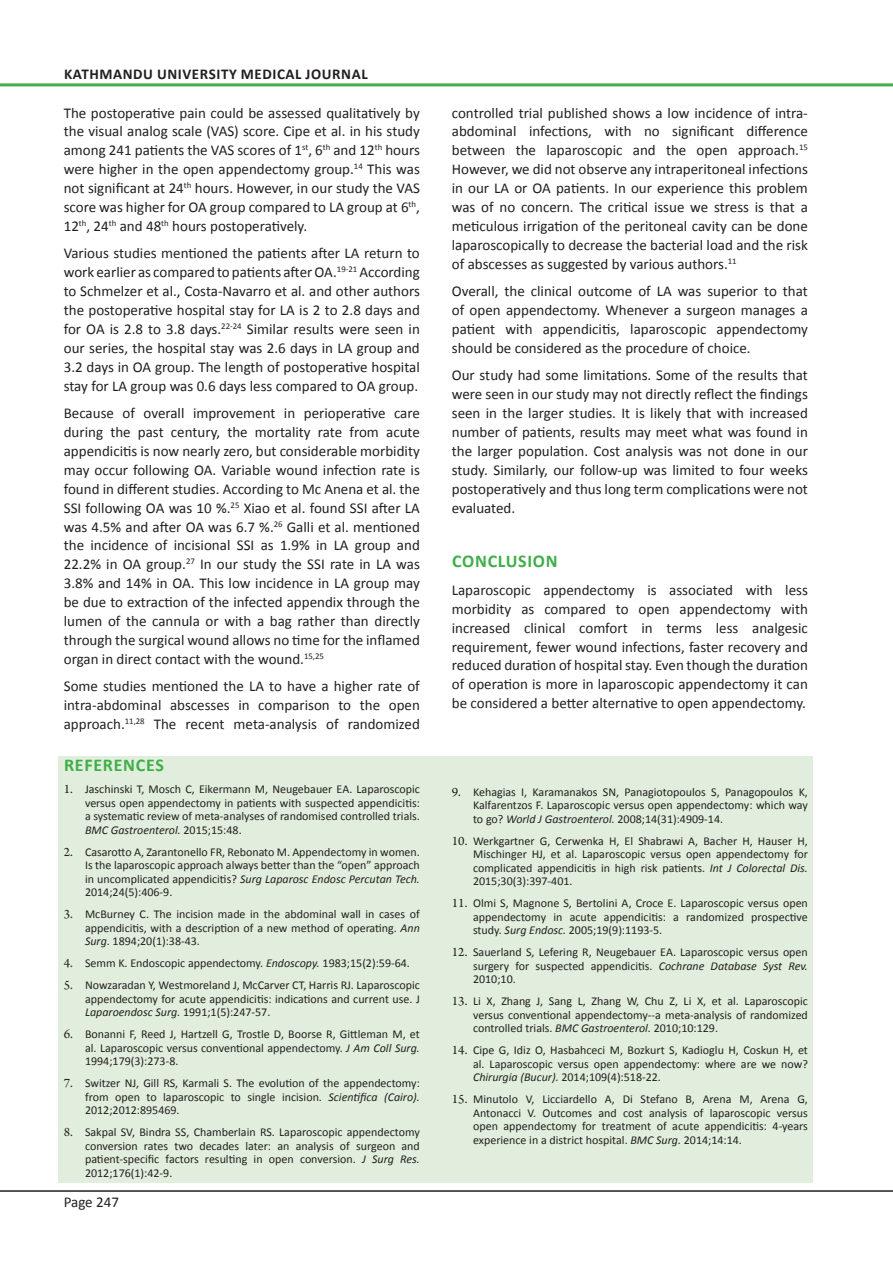
<style>
.page{position:relative;width:893px;height:1263px;background:#fff}
.page>*{position:absolute;margin:0;border:0;box-sizing:border-box;transform-origin:0 0}
.Heading_2_-_Sub_head{font:700 18px "Calibri";letter-spacing:.04em;color:#40ae49}
.Normal_Text{font:700 18px "Calibri";letter-spacing:.04em;color:#40ae49}
.Normal_Text-2{font:15px/18.9px "Calibri";color:#231f20;text-align:justify}
.t1{font:700 15px "Calibri";letter-spacing:.04em;color:#231f20}
.Refrence_Text{font:12px/13.5px "Calibri";color:#231f20;text-align:justify}
.s1{font-family:"Arno Pro";font-size:13.5px}
.s2{font-style:italic}
</style>
<div class="page">
<hr style="left:0;top:1190px;width:893px;height:2px;background:#231f20">
<hr style="left:0;top:83px;width:893px;height:3px;background:#40ae49">
<div style="left:58px;top:756px;width:754px;height:427px;background:#e1eedd"></div>
<p class="t1" style="left:64px;top:64px;width:305px">KATHMANDU UNIVERSITY MEDICAL JOURNAL</p>
<p class="Normal_Text-2" style="left:64px;top:103px;width:358px">The postoperative pain could be assessed qualitatively by the visual analog scale (VAS) score. Cipe et al. in his study among 241 patients the VAS scores of 1<sup>st</sup>, 6<sup>th</sup> and 12<sup>th</sup> hours were higher in the open appendectomy group.<sup>14</sup> This was not significant at 24<sup>th</sup> hours. However, in our study the VAS score was higher for OA group compared to LA group at 6<sup>th</sup>, 12<sup>th</sup>, 24<sup>th</sup> and 48<sup>th</sup> hours postoperatively.</p>
<p class="Normal_Text-2" style="left:64px;top:244px;width:358px">Various studies mentioned the patients after LA return to work earlier as compared to patients after OA.<sup>19-21</sup> According to Schmelzer et al., Costa-Navarro et al. and other authors the postoperative hospital stay for LA is 2 to 2.8 days and for OA is 2.8 to 3.8 days.<sup>22-24</sup> Similar results were seen in our series, the hospital stay was 2.6 days in LA group and 3.2 days in OA group. The length of postoperative hospital stay for LA group was 0.6 days less compared to OA group.</p>
<p class="Normal_Text-2" style="left:64px;top:404px;width:358px">Because of overall improvement in perioperative care during the past century, the mortality rate from acute appendicitis is now nearly zero, but considerable morbidity may occur following OA. Variable wound infection rate is found in different studies. According to Mc Anena et al. the SSI following OA was 10 %.<sup>25</sup> Xiao et al. found SSI after LA was 4.5% and after OA was 6.7 %.<sup>26</sup> Galli et al. mentioned the incidence of incisional SSI as 1.9% in LA group and 22.2% in OA group.<sup>27</sup> In our study the SSI rate in LA was 3.8% and 14% in OA. This low incidence in LA group may be due to extraction of the infected appendix through the lumen of the cannula or with a bag rather than directly through the surgical wound allows no time for the inflamed organ in direct contact with the wound.<sup>15,25</sup></p>
<p class="Normal_Text-2" style="left:64px;top:677px;width:358px">Some studies mentioned the LA to have a higher rate of intra-abdominal abscesses in comparison to the open approach.<sup>11,28</sup> The recent meta-analysis of randomized</p>
<p class="Normal_Text" style="left:64px;top:753px;width:101px">REFERENCES</p>
<p class="Refrence_Text" style="left:85px;top:782px;width:336px;text-indent:-21px"><span class="s1">1.</span> Jaschinski T, Mosch C, Eikermann M, Neugebauer EA. Laparoscopic versus open appendectomy in patients with suspected appendicitis: a systematic review of meta-analyses of randomised controlled trials.<br><span class="s2">BMC Gastroenterol.</span> 2015;15:48.</p>
<p class="Refrence_Text" style="left:85px;top:845px;width:336px;text-indent:-21px"><span class="s1">2.</span> Casarotto A, Zarantonello FR, Rebonato M. Appendectomy in women.<br>Is the laparoscopic approach always better than the “open” approach in uncomplicated appendicitis? <span class="s2">Surg Laparosc Endosc Percutan Tech.<br></span>2014;24(5):406-9.</p>
<p class="Refrence_Text" style="left:85px;top:907px;width:336px;text-indent:-21px"><span class="s1">3.</span> McBurney C. The incision made in the abdominal wall in cases of appendicitis, with a description of a new method of operating. <span class="s2">Ann Surg</span>. 1894;20(1):38-43.</p>
<p class="Refrence_Text" style="left:64px;top:956px;width:348px"><span class="s1">4.</span> Semm K. Endoscopic appendectomy. <span class="s2">Endoscopy.</span> 1983;15(2):59-64.</p>
<p class="Refrence_Text" style="left:85px;top:978px;width:336px;text-indent:-21px"><span class="s1">5.</span> Nowzaradan Y, Westmoreland J, McCarver CT, Harris RJ. Laparoscopic appendectomy for acute appendicitis: indications and current use. J <span class="s2">Laparoendosc Surg.</span> 1991;1(5):247-57.</p>
<p class="Refrence_Text" style="left:85px;top:1027px;width:336px;text-indent:-21px"><span class="s1">6.</span> Bonanni F, Reed J, Hartzell G, Trostle D, Boorse R, Gittleman M, et al. Laparoscopic versus conventional appendectomy. <span class="s2">J Am Coll Surg.<br></span>1994;179(3):273-8.</p>
<p class="Refrence_Text" style="left:85px;top:1076px;width:336px;text-indent:-21px"><span class="s1">7.</span> Switzer NJ, Gill RS, Karmali S. The evolution of the appendectomy: from open to laparoscopic to single incision. <span class="s2">Scientifica (Cairo).<br></span>2012;2012:895469.</p>
<p class="Refrence_Text" style="left:85px;top:1125px;width:336px;text-indent:-21px"><span class="s1">8.</span> Sakpal SV, Bindra SS, Chamberlain RS. Laparoscopic appendectomy conversion rates two decades later: an analysis of surgeon and patient-specific factors resulting in open conversion. <span class="s2">J Surg Res.<br></span>2012;176(1):42-9.</p>
<p class="Normal_Text-2" style="left:64px;top:1193px;width:57px">Page 247</p>
<p class="Normal_Text-2" style="left:452px;top:103px;width:358px">controlled trial published shows a low incidence of intra&shy;abdominal infections, with no significant difference between the laparoscopic and the open approach.<sup>15<br></sup>However, we did not observe any intraperitoneal infections in our LA or OA patients. In our experience this problem was of no concern. The critical issue we stress is that a meticulous irrigation of the peritoneal cavity can be done laparoscopically to decrease the bacterial load and the risk of abscesses as suggested by various authors.<sup>11</sup></p>
<p class="Normal_Text-2" style="left:452px;top:282px;width:358px">Overall, the clinical outcome of LA was superior to that of open appendectomy. Whenever a surgeon manages a patient with appendicitis, laparoscopic appendectomy should be considered as the procedure of choice.</p>
<p class="Normal_Text-2" style="left:452px;top:366px;width:358px">Our study had some limitations. Some of the results that were seen in our study may not directly reflect the findings seen in the larger studies. It is likely that with increased number of patients, results may meet what was found in the larger population. Cost analysis was not done in our study. Similarly, our follow-up was limited to four weeks postoperatively and thus long term complications were not evaluated.</p>
<p class="Heading_2_-_Sub_head" style="left:452px;top:550px;width:107px">CONCLUSION</p>
<p class="Normal_Text-2" style="left:452px;top:580px;width:358px">Laparoscopic appendectomy is associated with less morbidity as compared to open appendectomy with increased clinical comfort in terms less analgesic requirement, fewer wound infections, faster recovery and reduced duration of hospital stay. Even though the duration of operation is more in laparoscopic appendectomy it can be considered a better alternative to open appendectomy.</p>
<p class="Refrence_Text" style="left:473px;top:785px;width:336px;text-indent:-21px"><span class="s1">9.</span> Kehagias I, Karamanakos SN, Panagiotopoulos S, Panagopoulos K, Kalfarentzos F. Laparoscopic versus open appendectomy: which way to go? <span class="s2">World J Gastroenterol.</span> 2008;14(31):4909-14.</p>
<p class="Refrence_Text" style="left:473px;top:834px;width:336px;text-indent:-21px"><span class="s1">10.</span> Werkgartner G, Cerwenka H, El Shabrawi A, Bacher H, Hauser H, Mischinger HJ, et al. Laparoscopic versus open appendectomy for complicated appendicitis in high risk patients. <span class="s2">Int J Colorectal Dis.<br></span>2015;30(3):397-401.</p>
<p class="Refrence_Text" style="left:473px;top:897px;width:336px;text-indent:-21px"><span class="s1">11.</span> Olmi S, Magnone S, Bertolini A, Croce E. Laparoscopic versus open appendectomy in acute appendicitis: a randomized prospective study. <span class="s2">Surg Endosc.</span> 2005;19(9):1193-5.</p>
<p class="Refrence_Text" style="left:473px;top:946px;width:336px;text-indent:-21px"><span class="s1">12.</span> Sauerland S, Lefering R, Neugebauer EA. Laparoscopic versus open surgery for suspected appendicitis. <span class="s2">Cochrane Database Syst Rev.<br></span>2010;10.</p>
<p class="Refrence_Text" style="left:473px;top:995px;width:336px;text-indent:-21px"><span class="s1">13.</span> Li X, Zhang J, Sang L, Zhang W, Chu Z, Li X, et al. Laparoscopic versus conventional appendectomy--a meta-analysis of randomized controlled trials. <span class="s2">BMC Gastroenterol.</span> 2010;10:129.</p>
<p class="Refrence_Text" style="left:473px;top:1044px;width:336px;text-indent:-21px"><span class="s1">14.</span> Cipe G, Idiz O, Hasbahceci M, Bozkurt S, Kadioglu H, Coskun H, et al. Laparoscopic versus open appendectomy: where are we now?<br><span class="s2">Chirurgia (Bucur).</span> 2014;109(4):518-22.</p>
<p class="Refrence_Text" style="left:473px;top:1093px;width:336px;text-indent:-21px"><span class="s1">15.</span> Minutolo V, Licciardello A, Di Stefano B, Arena M, Arena G, Antonacci V. Outcomes and cost analysis of laparoscopic versus open appendectomy for treatment of acute appendicitis: 4-years experience in a district hospital. <span class="s2">BMC Surg.</span> 2014;14:14.</p>
</div>
